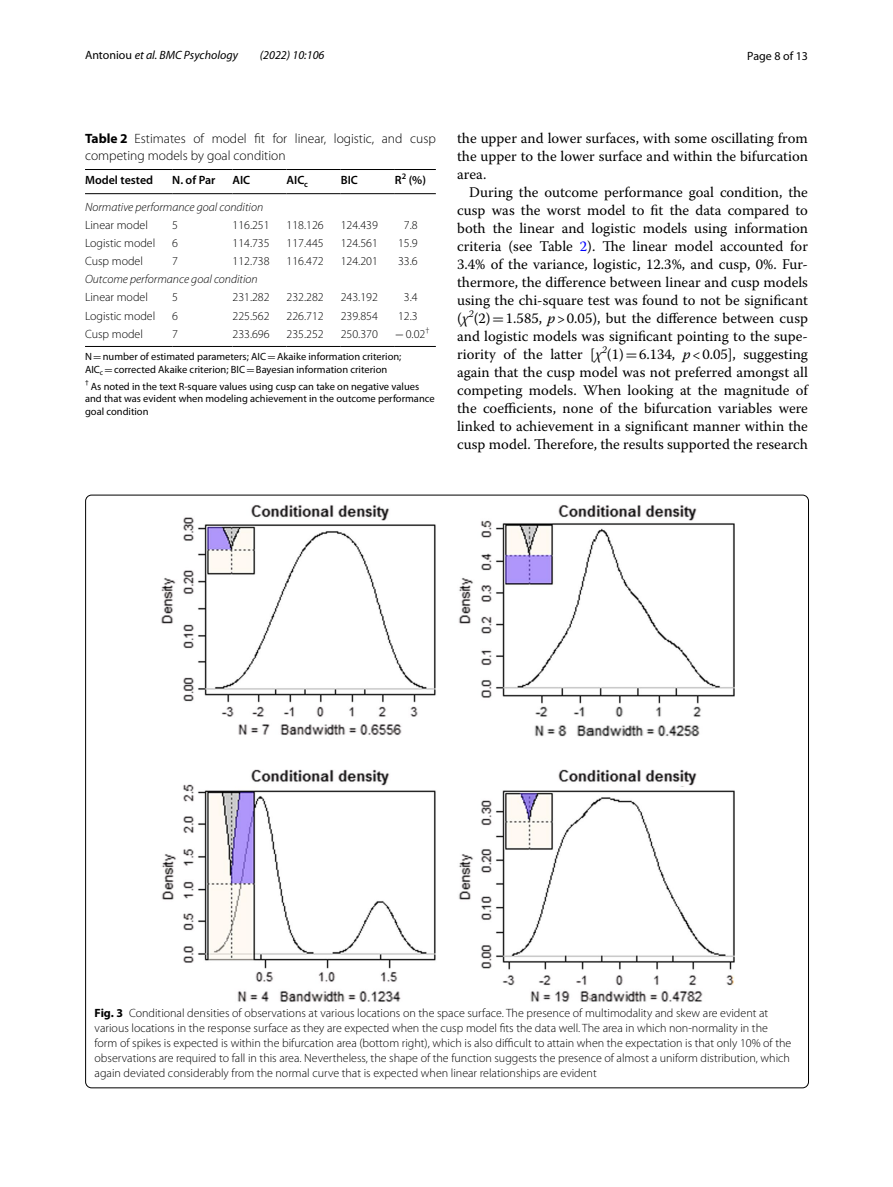
<style>
.page{position:relative;width:893px;height:1187px;background:#fff}
.page>*{position:absolute;margin:0;border:0;box-sizing:border-box;transform-origin:0 0}
.t1{font:14.7px/18px "Warnock Pro";color:#000;text-align:justify}
.t2{font:300 13.5px/16.5px "Myriad Pro";color:#000}
.t3{font:300 12px/15px "Myriad Pro";color:#000}
.t4{font:italic 300 12px "Myriad Pro";color:#000}
.t5{font:italic 12px "Myriad Pro";color:#000}
.t6{font:600 12px "Myriad Pro";color:#000}
.t7{font:12px "Myriad Pro";color:#000}
.t8{font:10.5px/12.8px "Myriad Pro";color:#000}
.s1{font-style:normal}
.s2{font-weight:700}
.s3{font-family:"MTSY";font-weight:400}
.s4{font-family:"MTSY"}
.s5{color:#00f}
.s6{font-style:italic}
</style>
<div class="page">
<hr style="left:85px;top:169px;width:87px;height:1px;background:#000">
<hr style="left:85px;top:193px;width:87px;height:1px;background:#000">
<hr style="left:172px;top:169px;width:60px;height:1px;background:#000">
<hr style="left:172px;top:193px;width:60px;height:1px;background:#000">
<hr style="left:232px;top:169px;width:55px;height:1px;background:#000">
<hr style="left:232px;top:193px;width:55px;height:1px;background:#000">
<hr style="left:287px;top:169px;width:54px;height:1px;background:#000">
<hr style="left:287px;top:193px;width:54px;height:1px;background:#000">
<hr style="left:341px;top:169px;width:54px;height:1px;background:#000">
<hr style="left:341px;top:193px;width:54px;height:1px;background:#000">
<hr style="left:395px;top:169px;width:41px;height:1px;background:#000">
<hr style="left:395px;top:193px;width:41px;height:1px;background:#000">
<hr style="left:85px;top:346px;width:87px;height:1px;background:#000">
<hr style="left:172px;top:346px;width:60px;height:1px;background:#000">
<hr style="left:232px;top:346px;width:55px;height:1px;background:#000">
<hr style="left:287px;top:346px;width:54px;height:1px;background:#000">
<hr style="left:341px;top:346px;width:54px;height:1px;background:#000">
<hr style="left:395px;top:346px;width:41px;height:1px;background:#000">
<img style="left:161px;top:505px;width:573px;height:497px">
<p class="t5" style="left:85px;top:48px;width:154px"><span class="s1">Antoniou</span> et al. BMC Psychology</p>
<p class="t5" style="left:260px;top:48px;width:66px">(2022) 10:106</p>
<p class="t7" style="left:747px;top:48px;width:62px">Page 8 of 13</p>
<p class="t2" style="left:85px;top:130px;width:352px"><span class="s2">Table 2</span> Estimates of model fit for linear, logistic, and cusp competing models by goal condition</p>
<p class="t6" style="left:85px;top:172px;width:70px">Model tested</p>
<p class="t6" style="left:172px;top:172px;width:45px">N. of Par</p>
<p class="t6" style="left:232px;top:172px;width:19px">AIC</p>
<p class="t6" style="left:287px;top:172px;width:23px">AIC<sub>c</sub></p>
<p class="t6" style="left:341px;top:172px;width:19px">BIC</p>
<p class="t6" style="left:395px;top:172px;width:33px">R<sup>2</sup> (%)</p>
<p class="t4" style="left:85px;top:200px;width:180px">Normative performance goal condition</p>
<p class="t3" style="left:85px;top:217px;width:64px">Linear model</p>
<p class="t3" style="left:172px;top:217px;width:7px">5</p>
<p class="t3" style="left:232px;top:217px;width:39px">116.251</p>
<p class="t3" style="left:287px;top:217px;width:39px">118.126</p>
<p class="t3" style="left:341px;top:217px;width:39px">124.439</p>
<p class="t3" style="left:404px;top:217px;width:15px">7.8</p>
<p class="t3" style="left:85px;top:236px;width:72px">Logistic model</p>
<p class="t3" style="left:172px;top:236px;width:7px">6</p>
<p class="t3" style="left:232px;top:236px;width:39px">114.735</p>
<p class="t3" style="left:287px;top:236px;width:39px">117.445</p>
<p class="t3" style="left:341px;top:236px;width:39px">124.561</p>
<p class="t3" style="left:398px;top:236px;width:21px">15.9</p>
<p class="t3" style="left:85px;top:254px;width:59px">Cusp model</p>
<p class="t3" style="left:172px;top:254px;width:7px">7</p>
<p class="t3" style="left:232px;top:254px;width:39px">112.738</p>
<p class="t3" style="left:287px;top:254px;width:39px">116.472</p>
<p class="t3" style="left:341px;top:254px;width:39px">124.201</p>
<p class="t3" style="left:398px;top:254px;width:21px">33.6</p>
<p class="t4" style="left:85px;top:273px;width:174px">Outcome performance goal condition</p>
<p class="t3" style="left:85px;top:290px;width:64px">Linear model</p>
<p class="t3" style="left:172px;top:290px;width:7px">5</p>
<p class="t3" style="left:232px;top:290px;width:39px">231.282</p>
<p class="t3" style="left:287px;top:290px;width:39px">232.282</p>
<p class="t3" style="left:341px;top:290px;width:39px">243.192</p>
<p class="t3" style="left:404px;top:290px;width:15px">3.4</p>
<p class="t3" style="left:85px;top:308px;width:72px">Logistic model</p>
<p class="t3" style="left:172px;top:308px;width:7px">6</p>
<p class="t3" style="left:232px;top:308px;width:39px">225.562</p>
<p class="t3" style="left:287px;top:308px;width:39px">226.712</p>
<p class="t3" style="left:341px;top:308px;width:39px">239.854</p>
<p class="t3" style="left:398px;top:308px;width:21px">12.3</p>
<p class="t3" style="left:85px;top:326px;width:59px">Cusp model</p>
<p class="t3" style="left:172px;top:326px;width:7px">7</p>
<p class="t3" style="left:232px;top:326px;width:39px">233.696</p>
<p class="t3" style="left:287px;top:326px;width:39px">235.252</p>
<p class="t3" style="left:341px;top:326px;width:39px">250.370</p>
<p class="t3" style="left:395px;top:326px;width:36px"><span class="s3">−</span>0.02<sup>†</sup></p>
<p class="t8" style="left:85px;top:350px;width:318px">N<span class="s4">=</span>number of estimated parameters; AIC<span class="s4">=</span>Akaike information criterion;<br>AIC<sub>c</sub> <span class="s4">=</span>corrected Akaike criterion; BIC<span class="s4">=</span>Bayesian information criterion</p>
<p class="t8" style="left:85px;top:379px;width:351px"><sup>†</sup> As noted in the text R-square values using cusp can take on negative values and that was evident when modeling achievement in the outcome performance goal condition</p>
<p class="t1" style="left:457px;top:128px;width:352px">the upper and lower surfaces, with some oscillating from the upper to the lower surface and within the bifurcation area.</p>
<p class="t1" style="left:457px;top:182px;width:352px;text-indent:12px">During the outcome performance goal condition, the cusp was the worst model to fit the data compared to both the linear and logistic models using information criteria (see Table <span class="s5">2</span>). The linear model accounted for 3.4% of the variance, logistic, 12.3%, and cusp, 0%. Fur&shy;thermore, the difference between linear and cusp models using the chi-square test was found to not be significant (<span class="s6">χ</span><sup>2</sup>(2)<span class="s4">=</span>1.585, <span class="s6">p</span>&gt;0.05), but the difference between cusp and logistic models was significant pointing to the supe&shy;riority of the latter [<span class="s6">χ</span><sup>2</sup>(1)<span class="s4">=</span>6.134, <span class="s6">p</span>&lt;0.05], suggesting again that the cusp model was not preferred amongst all competing models. When looking at the magnitude of the coefficients, none of the bifurcation variables were linked to achievement in a significant manner within the cusp model. Therefore, the results supported the research</p>
<p class="t3" style="left:95px;top:1006px;width:698px"><span class="s2">Fig. 3</span> Conditional densities of observations at various locations on the space surface. The presence of multimodality and skew are evident at various locations in the response surface as they are expected when the cusp model fits the data well. The area in which non-normality in the form of spikes is expected is within the bifurcation area (bottom right), which is also difficult to attain when the expectation is that only 10% of the observations are required to fall in this area. Nevertheless, the shape of the function suggests the presence of almost a uniform distribution, which again deviated considerably from the normal curve that is expected when linear relationships are evident</p>
</div>
